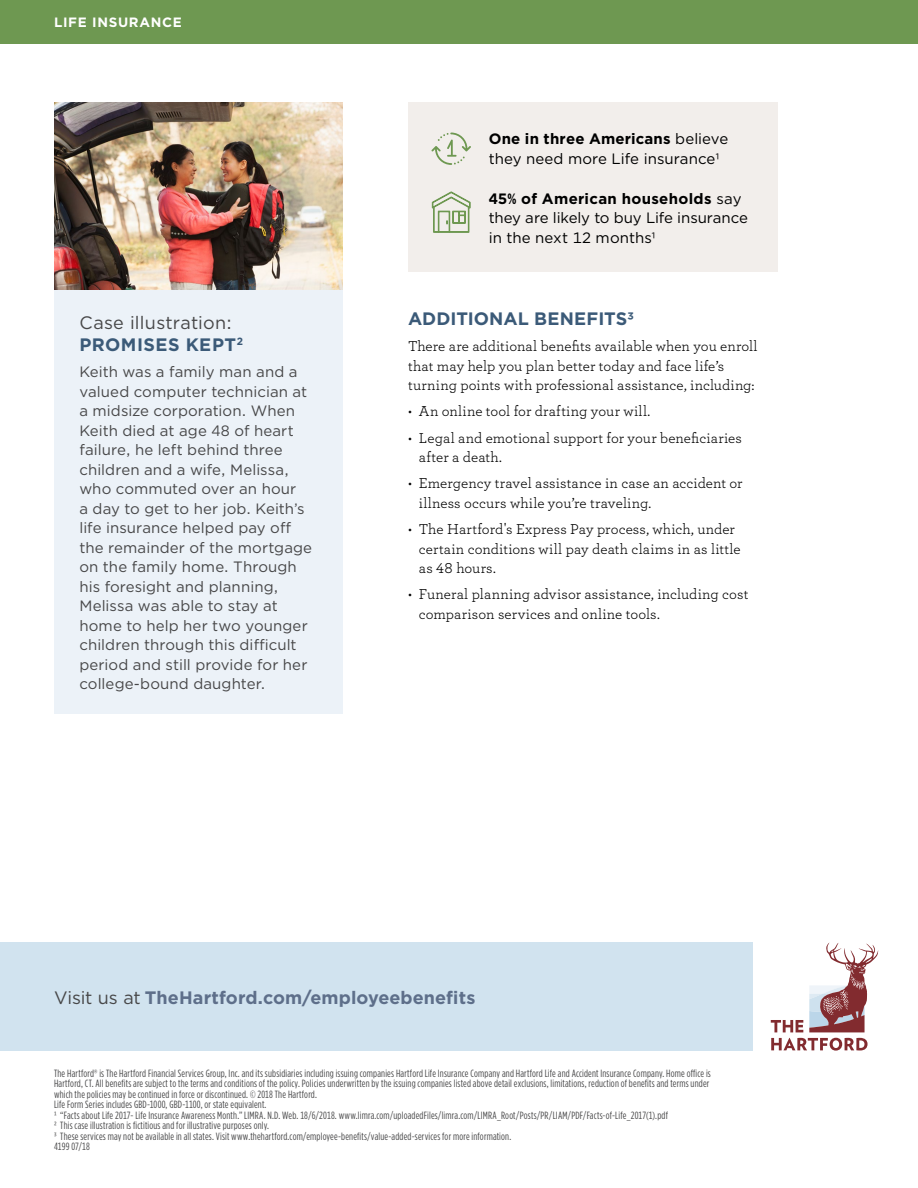
<style>
.page{position:relative;width:918px;height:1188px;background:#fff}
.page>*{position:absolute;margin:0;border:0;box-sizing:border-box;transform-origin:0 0}
.t1{font:700 18px "Gotham";letter-spacing:.005em;color:#5e6f8a}
.t2{font:18px/21.6px "Gotham";letter-spacing:.015em;color:#474748}
.t3{font:700 18px "Gotham";color:#3b5a78}
.t4{font:15px/19.5px "Archer";letter-spacing:.005em;color:#000}
.t5{font:15px/19.5px "Gotham";letter-spacing:.005em;color:#474748}
.t6{font:15px/19.5px "Gotham";color:#000}
.t7{font:700 13.5px "Gotham";letter-spacing:.05em;color:#fff}
.t8{font:10.5px/10.5px "Gotham Condensed";letter-spacing:.015em;color:#474748}
.s1{font-weight:700;color:#3b5a78}
.s2{font-weight:700}
.s3{font-weight:400;color:#474748}
</style>
<div class="page">
<div style="left:408px;top:103px;width:370px;height:169px;background:#f2eeeb"></div>
<div style="left:54px;top:289px;width:289px;height:425px;background:#ecf2f8"></div>
<img style="left:54px;top:103px;width:289px;height:186px">
<div style="left:0;top:0;width:918px;height:43px;background:#6e9851"></div>
<div style="left:0;top:943px;width:753px;height:108px;background:#cee1ee"></div>
<svg style="left:771px;top:1020px;width:32px;height:12px"></svg>
<svg style="left:771px;top:1038px;width:97px;height:13px"></svg>
<svg style="left:809px;top:943px;width:69px;height:89px"></svg>
<svg style="left:431px;top:133px;width:40px;height:32px"></svg>
<svg style="left:432px;top:191px;width:39px;height:42px"></svg>
<p class="t7" style="left:54px;top:13px;width:129px">LIFE INSURANCE</p>
<h1 class="t2" style="left:79px;top:312px;width:165px">Case illustration:<br><span class="s1">PROMISES KEPT</span><sup>2</sup></h1>
<p class="t5" style="left:79px;top:362px;width:234px">Keith was a family man and a valued computer technician at a midsize corporation. When<br>Keith died at age 48 of heart failure, he left behind three children and a wife, Melissa, who commuted over an hour<br>a day to get to her job. Keith’s life insurance helped pay off the remainder of the mortgage on the family home. Through his foresight and planning,<br>Melissa was able to stay at home to help her two younger children through this difficult period and still provide for her college-bound daughter.</p>
<h2 class="t6" style="left:489px;top:129px;width:241px"><span class="s2">One in three Americans</span> believe they need more Life insurance1</h2>
<h2 class="t6" style="left:489px;top:188px;width:261px"><span class="s2">45% of American households</span> say they are likely to buy Life insurance in the next 12 months1</h2>
<h1 class="t3" style="left:408px;top:307px;width:228px">ADDITIONAL BENEFITS3</h1>
<h2 class="t4" style="left:408px;top:336px;width:351px">There are additional benefits available when you enroll that may help you plan better today and face life’s turning points with professional assistance, including:</h2>
<h2 class="t4" style="left:408px;top:401px;width:244px">• An online tool for drafting your will.</h2>
<h2 class="t4" style="left:419px;top:427px;width:324px;text-indent:-11px">• Legal and emotional support for your beneficiaries after a death.</h2>
<h2 class="t4" style="left:419px;top:473px;width:325px;text-indent:-11px">• Emergency travel assistance in case an accident or illness occurs while you’re traveling.</h2>
<h2 class="t4" style="left:419px;top:519px;width:323px;text-indent:-11px">• The Hartford's Express Pay process, which, under certain conditions will pay death claims in as little as 48 hours.</h2>
<h2 class="t4" style="left:419px;top:584px;width:331px;text-indent:-11px">• Funeral planning advisor assistance, including cost comparison services and online tools.</h2>
<h1 class="t1" style="left:54px;top:985px;width:423px"><span class="s3">Visit us at</span> TheHartford.com/employeebenefits</h1>
<p class="t8" style="left:54px;top:1068px;width:658px">The Hartford® is The Hartford Financial Services Group, Inc. and its subsidiaries including issuing companies Hartford Life Insurance Company and Hartford Life and Accident Insurance Company. Home office is Hartford, CT. All benefits are subject to the terms and conditions of the policy. Policies underwritten by the issuing companies listed above detail exclusions, limitations, reduction of benefits and terms under which the policies may be continued in force or discontinued. © 2018 The Hartford.<br>Life Form Series includes GBD-1000, GBD-1100, or state equivalent.<br>1 “Facts about Life 2017- Life Insurance Awareness Month.” LIMRA. N.D. Web. 18/6/2018. www.limra.com/uploadedFiles/limra.com/LIMRA_Root/Posts/PR/LIAM/PDF/Facts-of-Life_2017(1).pdf<br>2 This case illustration is fictitious and for illustrative purposes only.<br>3 These services may not be available in all states. Visit www.thehartford.com/employee-benefits/value-added-services for more information.<br>4199 07/18</p>
</div>
